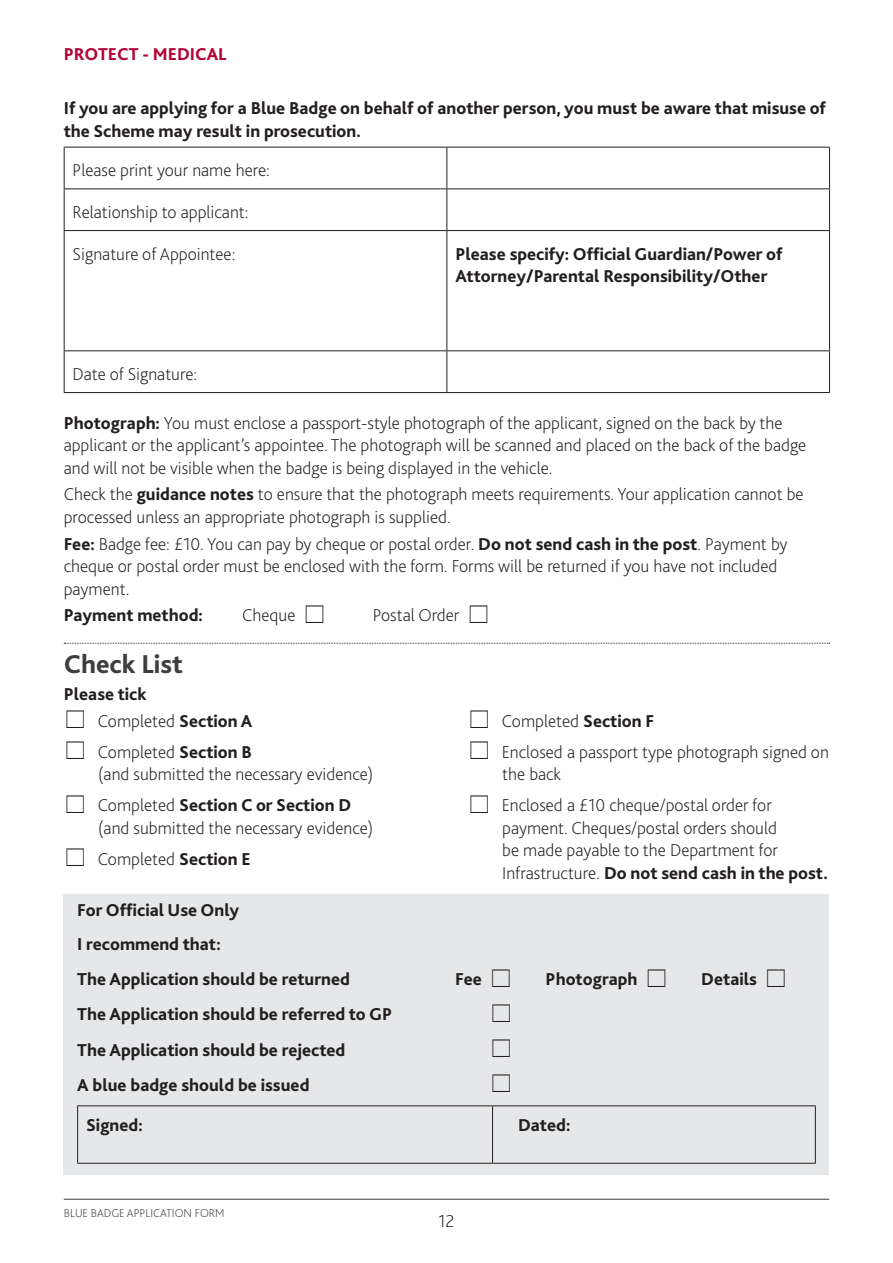
<style>
.page{position:relative;width:893px;height:1263px;background:#fff}
.page>*{position:absolute;margin:0;border:0;box-sizing:border-box;transform-origin:0 0}
._1__body_text{font:800 27px "Bliss 2";color:#3e3e3f}
._1__body_text-2{font:200 18px/22.5px "Bliss 2";color:#231f20}
._1__body_bold{font:200 18px/22.5px "Bliss 2";color:#231f20}
._1__body_bold-2{font:800 18px/22.5px "Bliss 2";color:#231f20}
._1__body_text-3{font:800 18px "Bliss 2";color:#231f20}
.t1{font:800 18px "Bliss 2";color:#b30437}
.t2{font:200 12px "Bliss 2";color:#3e3e3f}
.s1{font-weight:800}
</style>
<div class="page">
<hr style="left:64px;top:1199px;width:765px;height:1px;background:#3e3e3f">
<div style="left:64px;top:894px;width:765px;height:280px;background:#e6e7e9"></div>
<svg style="left:64px;top:643px;width:766px;height:1px"></svg>
<hr style="left:64px;top:147px;width:383px;height:1px;background:#231f20">
<hr style="left:64px;top:147px;width:1px;height:41px;background:#231f20">
<hr style="left:447px;top:147px;width:383px;height:1px;background:#231f20">
<hr style="left:446px;top:147px;width:1px;height:41px;background:#231f20">
<hr style="left:829px;top:147px;width:1px;height:41px;background:#231f20">
<hr style="left:64px;top:188px;width:383px;height:1px;background:#231f20">
<hr style="left:64px;top:189px;width:1px;height:41px;background:#231f20">
<hr style="left:447px;top:188px;width:383px;height:1px;background:#231f20">
<hr style="left:446px;top:189px;width:1px;height:41px;background:#231f20">
<hr style="left:829px;top:189px;width:1px;height:41px;background:#231f20">
<hr style="left:64px;top:230px;width:383px;height:1px;background:#231f20">
<hr style="left:64px;top:231px;width:1px;height:119px;background:#231f20">
<hr style="left:447px;top:230px;width:383px;height:1px;background:#231f20">
<hr style="left:446px;top:231px;width:1px;height:119px;background:#231f20">
<hr style="left:829px;top:231px;width:1px;height:119px;background:#231f20">
<hr style="left:64px;top:350px;width:383px;height:1px;background:#231f20">
<hr style="left:64px;top:351px;width:1px;height:41px;background:#231f20">
<hr style="left:447px;top:350px;width:383px;height:1px;background:#231f20">
<hr style="left:446px;top:351px;width:1px;height:41px;background:#231f20">
<hr style="left:829px;top:351px;width:1px;height:41px;background:#231f20">
<hr style="left:64px;top:392px;width:383px;height:1px;background:#231f20">
<hr style="left:447px;top:392px;width:383px;height:1px;background:#231f20">
<hr style="left:77px;top:1105px;width:416px;height:1px;background:#231f20">
<hr style="left:77px;top:1106px;width:1px;height:57px;background:#231f20">
<hr style="left:493px;top:1105px;width:323px;height:1px;background:#231f20">
<hr style="left:492px;top:1106px;width:1px;height:57px;background:#231f20">
<hr style="left:815px;top:1106px;width:1px;height:57px;background:#231f20">
<hr style="left:77px;top:1163px;width:416px;height:1px;background:#231f20">
<hr style="left:493px;top:1163px;width:323px;height:1px;background:#231f20">
<p class="t1" style="left:64px;top:43px;width:164px">PROTECT - MEDICAL</p>
<p class="_1__body_bold-2" style="left:64px;top:96px;width:764px">If you are applying for a Blue Badge on behalf of another person, you must be aware that misuse of the Scheme may result in prosecution.</p>
<p class="_1__body_text-2" style="left:73px;top:158px;width:199px">Please print your name here:</p>
<p class="_1__body_text-2" style="left:73px;top:200px;width:177px">Relationship to applicant:</p>
<p class="_1__body_text-2" style="left:73px;top:242px;width:164px">Signature of Appointee:</p>
<p class="_1__body_bold-2" style="left:455px;top:242px;width:329px">Please specify: Official Guardian/Power of<br>Attorney/Parental Responsibility/Other</p>
<p class="_1__body_text-2" style="left:73px;top:362px;width:126px">Date of Signature:</p>
<p class="_1__body_bold" style="left:64px;top:411px;width:744px"><span class="s1">Photograph:</span> You must enclose a passport-style photograph of the applicant, signed on the back by the applicant or the applicant’s appointee. The photograph will be scanned and placed on the back of the badge and will not be visible when the badge is being displayed in the vehicle.</p>
<p class="_1__body_text-2" style="left:64px;top:483px;width:741px">Check the <span class="s1">guidance notes</span> to ensure that the photograph meets requirements. Your application cannot be processed unless an appropriate photograph is supplied.</p>
<p class="_1__body_bold" style="left:64px;top:532px;width:725px"><span class="s1">Fee:</span> Badge fee: £10. You can pay by cheque or postal order. <span class="s1">Do not send cash in the post</span>. Payment by cheque or postal order must be enclosed with the form. Forms will be returned if you have not included payment.</p>
<p class="_1__body_bold-2" style="left:64px;top:604px;width:141px">Payment method:</p>
<p class="_1__body_bold" style="left:242px;top:604px;width:55px">Cheque</p>
<p class="_1__body_bold" style="left:373px;top:604px;width:88px">Postal Order</p>
<p class="_1__body_text" style="left:64px;top:647px;width:121px">Check List</p>
<p class="_1__body_bold-2" style="left:64px;top:682px;width:84px">Please tick</p>
<p class="_1__body_text-2" style="left:98px;top:709px;width:156px">Completed <span class="s1">Section A</span></p>
<p class="_1__body_text-2" style="left:98px;top:740px;width:277px">Completed <span class="s1">Section B<br></span>(and submitted the necessary evidence)</p>
<p class="_1__body_text-2" style="left:98px;top:793px;width:277px">Completed <span class="s1">Section C or Section D </span>(and submitted the necessary evidence)</p>
<p class="_1__body_text-2" style="left:98px;top:847px;width:154px">Completed <span class="s1">Section E</span></p>
<p class="_1__body_text-3" style="left:77px;top:898px;width:163px">For Official Use Only</p>
<p class="_1__body_text-3" style="left:77px;top:933px;width:145px">I recommend that:</p>
<p class="_1__body_text-3" style="left:77px;top:968px;width:274px">The Application should be returned</p>
<p class="_1__body_text-3" style="left:455px;top:968px;width:28px">Fee</p>
<p class="_1__body_text-3" style="left:546px;top:968px;width:93px">Photograph</p>
<p class="_1__body_text-3" style="left:701px;top:968px;width:57px">Details</p>
<p class="_1__body_text-3" style="left:77px;top:1003px;width:317px">The Application should be referred to GP</p>
<p class="_1__body_text-3" style="left:77px;top:1038px;width:270px">The Application should be rejected</p>
<p class="_1__body_text-3" style="left:77px;top:1074px;width:234px">A blue badge should be issued</p>
<p class="_1__body_bold-2" style="left:86px;top:1113px;width:58px">Signed:</p>
<p class="_1__body_bold-2" style="left:518px;top:1113px;width:54px">Dated:</p>
<p class="_1__body_text-2" style="left:502px;top:709px;width:154px">Completed <span class="s1">Section F</span></p>
<p class="_1__body_text-2" style="left:502px;top:740px;width:329px">Enclosed a passport type photograph signed on the back</p>
<p class="_1__body_text-2" style="left:502px;top:794px;width:328px">Enclosed a £10 cheque/postal order for payment. Cheques/postal orders should<br>be made payable to the Department for Infrastructure. <span class="s1">Do not send cash in the post.</span></p>
<p class="t2" style="left:64px;top:1206px;width:162px">BLUE BADGE APPLICATION FORM</p>
<p class="_1__body_bold" style="left:439px;top:1210px;width:17px">12</p>
</div>
